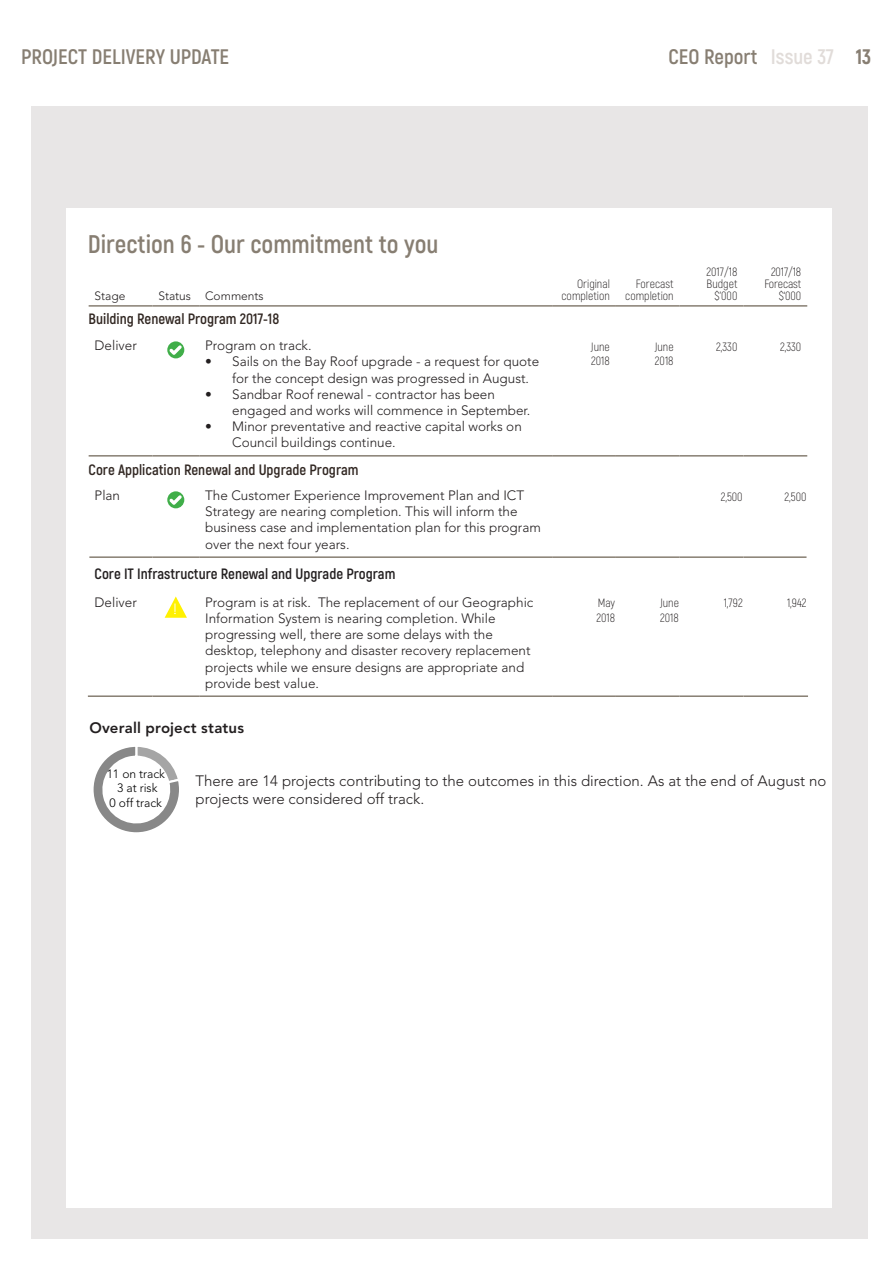
<style>
.page{position:relative;width:893px;height:1263px;background:#fff}
.page>*{position:absolute;margin:0;border:0;box-sizing:border-box;transform-origin:0 0}
.t1{font:700 25.5px "Akrobat";color:#877e72}
.t2{font:700 21px "Akrobat";color:#877e72}
.t3{font:300 15px/18px "Avenir LT Std";color:#231f20}
.t4{font:700 15px "Akrobat";color:#312722}
.t5{font:700 15px "Akrobat";color:#231f20}
.Body{font:800 15px "Avenir LT Std";letter-spacing:.01em;color:#231f20}
.t6{font:15px "Akrobat";color:#fff}
.t7{font:300 13.5px/16.2px "Avenir LT Std";color:#231f20}
.t8{font:300 12px/12px "Akrobat";color:#231f20}
.t9{font:300 12px/14.2px "Avenir LT Std";color:#000;text-align:center}
.t10{font:300 12px "Avenir LT Std";color:#231f20}
.s1{color:#e1dcd9}
.s2{font-weight:800}
</style>
<div class="page">
<div style="left:31px;top:106px;width:836px;height:1133px;background:#e8e6e6"></div>
<div style="left:67px;top:208px;width:765px;height:1000px;background:#fff"></div>
<hr style="left:89px;top:305px;width:63px;height:2px;background:#877e72">
<hr style="left:152px;top:305px;width:47px;height:2px;background:#877e72">
<hr style="left:199px;top:305px;width:353px;height:2px;background:#877e72">
<hr style="left:552px;top:305px;width:64px;height:2px;background:#877e72">
<hr style="left:616px;top:305px;width:64px;height:2px;background:#877e72">
<hr style="left:680px;top:305px;width:63px;height:2px;background:#877e72">
<hr style="left:743px;top:305px;width:64px;height:2px;background:#877e72">
<hr style="left:88px;top:695px;width:64px;height:2px;background:#877e72">
<hr style="left:152px;top:695px;width:47px;height:2px;background:#877e72">
<hr style="left:199px;top:695px;width:353px;height:2px;background:#877e72">
<hr style="left:552px;top:695px;width:64px;height:2px;background:#877e72">
<hr style="left:616px;top:695px;width:64px;height:2px;background:#877e72">
<hr style="left:680px;top:695px;width:63px;height:2px;background:#877e72">
<hr style="left:743px;top:695px;width:65px;height:2px;background:#877e72">
<hr style="left:89px;top:556px;width:63px;height:2px;background:#877e72">
<hr style="left:152px;top:556px;width:47px;height:2px;background:#877e72">
<hr style="left:199px;top:556px;width:353px;height:2px;background:#877e72">
<hr style="left:552px;top:556px;width:64px;height:2px;background:#877e72">
<hr style="left:616px;top:556px;width:64px;height:2px;background:#877e72">
<hr style="left:680px;top:556px;width:63px;height:2px;background:#877e72">
<hr style="left:743px;top:556px;width:63px;height:2px;background:#877e72">
<hr style="left:89px;top:455px;width:63px;height:2px;background:#877e72">
<hr style="left:152px;top:455px;width:47px;height:2px;background:#877e72">
<hr style="left:199px;top:455px;width:353px;height:2px;background:#877e72">
<hr style="left:552px;top:455px;width:64px;height:2px;background:#877e72">
<hr style="left:616px;top:455px;width:64px;height:2px;background:#877e72">
<hr style="left:680px;top:455px;width:63px;height:2px;background:#877e72">
<hr style="left:743px;top:455px;width:64px;height:2px;background:#877e72">
<svg style="left:167px;top:341px;width:17px;height:17px"></svg>
<svg style="left:167px;top:491px;width:17px;height:17px"></svg>
<svg style="left:165px;top:596px;width:22px;height:22px"></svg>
<svg style="left:93px;top:746px;width:86px;height:87px"></svg>
<p class="t2" style="left:21px;top:43px;width:210px">PROJECT DELIVERY UPDATE</p>
<h2 class="t2" style="left:668px;top:43px;width:204px">CEO Report <span class="s1">Issue 37</span> <span class="s2">13</span></h2>
<p class="t1" style="left:88px;top:228px;width:352px">Direction 6 - Our commitment to you</p>
<p class="t10" style="left:95px;top:289px;width:32px">Stage</p>
<p class="t10" style="left:158px;top:289px;width:34px">Status</p>
<p class="t10" style="left:205px;top:289px;width:60px">Comments</p>
<p class="t8" style="left:561px;top:278px;width:50px;text-align:right">Original completion</p>
<p class="t8" style="left:625px;top:278px;width:50px;text-align:right">Forecast completion</p>
<p class="t8" style="left:706px;top:266px;width:32px">2017/18<br>Budget</p>
<p class="t8" style="left:715px;top:290px;width:24px">$’000</p>
<p class="t8" style="left:764px;top:266px;width:38px;text-align:right">2017/18<br>Forecast $‘000</p>
<p class="t4" style="left:89px;top:309px;width:192px">Building Renewal Program 2017-18</p>
<p class="t7" style="left:95px;top:337px;width:44px">Deliver</p>
<p class="t7" style="left:205px;top:337px;width:108px">Program on track.</p>
<p class="t7" style="left:232px;top:354px;width:308px;text-indent:-27px">• Sails on the Bay Roof upgrade - a request for quote for the concept design was progressed in August.</p>
<p class="t7" style="left:232px;top:386px;width:300px;text-indent:-27px">• Sandbar Roof renewal - contractor has been engaged and works will commence in September.</p>
<p class="t7" style="left:232px;top:418px;width:291px;text-indent:-27px">• Minor preventative and reactive capital works on<br>Council buildings continue.</p>
<p class="t8" style="left:591px;top:339px;width:20px;line-height:14.4px">June<br>2018</p>
<p class="t8" style="left:655px;top:339px;width:20px;line-height:14.4px">June<br>2018</p>
<p class="t8" style="left:716px;top:340px;width:23px">2,330</p>
<p class="t8" style="left:780px;top:340px;width:23px">2,330</p>
<p class="t4" style="left:89px;top:461px;width:271px">Core Application Renewal and Upgrade Program</p>
<p class="t7" style="left:95px;top:487px;width:27px">Plan</p>
<p class="t7" style="left:205px;top:487px;width:337px">The Customer Experience Improvement Plan and ICT Strategy are nearing completion. This will inform the business case and implementation plan for this program over the next four years.</p>
<p class="t8" style="left:721px;top:490px;width:24px">2,500</p>
<p class="t8" style="left:784px;top:490px;width:24px">2,500</p>
<p class="t5" style="left:95px;top:565px;width:302px">Core IT Infrastructure Renewal and Upgrade Program</p>
<p class="t7" style="left:95px;top:594px;width:44px">Deliver</p>
<p class="t6" style="left:173px;top:600px;width:5px">!</p>
<p class="t7" style="left:205px;top:594px;width:330px">Program is at risk. The replacement of our Geographic Information System is nearing completion. While progressing well, there are some delays with the desktop, telephony and disaster recovery replacement projects while we ensure designs are appropriate and provide best value.</p>
<p class="t8" style="left:596px;top:596px;width:20px;line-height:14.4px">May<br>2018</p>
<p class="t8" style="left:660px;top:596px;width:20px;line-height:14.4px">June<br>2018</p>
<p class="t8" style="left:724px;top:597px;width:21px">1,792</p>
<p class="t8" style="left:787px;top:597px;width:21px">1,942</p>
<p class="Body" style="left:89px;top:719px;width:156px">Overall project status</p>
<p class="t9" style="left:107px;top:767px;width:60px">11 on track<br>3 at risk<br>0 off track</p>
<p class="t3" style="left:195px;top:772px;width:632px">There are 14 projects contributing to the outcomes in this direction. As at the end of August no projects were considered off track.</p>
</div>
